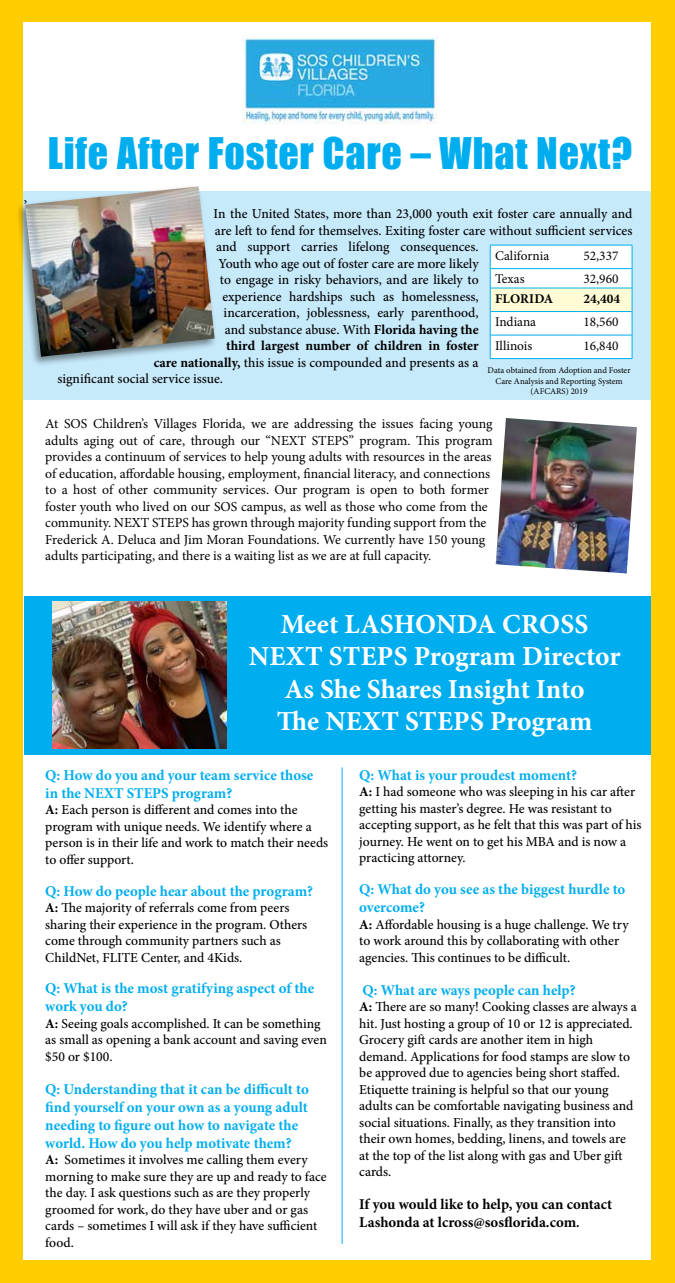
<style>
.page{position:relative;width:675px;height:1283px;background:#fff}
.page>*{position:absolute;margin:0;border:0;box-sizing:border-box;transform-origin:0 0}
.t1{font:40px "Impact";letter-spacing:.02em;color:#00aeef}
.t2{font:700 27.5px/32.5px "Minion Pro";color:#fff;text-align:center}
.t3{font:700 15px/18px "Minion Pro";color:#00aeef}
.t4{font:700 15px/18px "Minion Pro";color:#000}
.t5{font:15px "Minion Pro";color:#000}
.t6{font:500 13.75px/16.5px "Minion Pro";letter-spacing:-.005em;color:#000}
.t7{font:13.75px/16.5px "Minion Pro";color:#000}
.t8{font:700 13.75px "Minion Pro";color:#000}
.t9{font:13.38px "Minion Pro";color:#000}
.t10{font:700 13.38px "Minion Pro";color:#000}
.t11{font:8.75px/10.5px "Minion Pro";color:#000;text-align:center}
.s1{font-weight:700}
.s2{font-size:13.75px}
</style>
<div class="page">
<div style="left:0;top:0;width:675px;height:1282px;background:#ffcd00"></div>
<div style="left:24px;top:22px;width:627px;height:1238px;background:#fff"></div>
<div style="left:24px;top:596px;width:627px;height:158px;background:#00aeef"></div>
<div style="left:24px;top:191px;width:627px;height:208px;background:#c7eafb"></div>
<img style="left:242px;top:38px;width:196px;height:86px">
<hr style="left:342px;top:767px;width:1px;height:477px;background:#00aeef">
<svg style="left:490px;top:245px;width:143px;height:113px;background:#f1faf5"></svg>
<hr style="left:490px;top:358px;width:89px;height:1px;background:#00aeef">
<hr style="left:579px;top:358px;width:53px;height:1px;background:#00aeef">
<img style="left:496px;top:418px;width:141px;height:155px">
<div style="left:15px;top:184px;width:203px;height:184px;background:#000;opacity:.44"></div>
<img style="left:25px;top:186px;width:190px;height:171px">
<img style="left:52px;top:602px;width:175px;height:146px">
<p class="t5" style="left:24px;top:187px;width:5px">,</p>
<h1 class="t1" style="left:48px;top:123px;width:586px">Life After Foster Care – What Next?</h1>
<p class="t6" style="left:214px;top:206px;width:420px">In the United States, more than 23,000 youth exit foster care annually and</p>
<p class="t6" style="left:215px;top:222px;width:419px">are left to fend for themselves. Exiting foster care without sufficient services</p>
<p class="t6" style="left:216px;top:239px;width:264px">and support carries lifelong consequences.</p>
<p class="t6" style="left:219px;top:255px;width:261px">Youth who age out of foster care are more likely</p>
<p class="t6" style="left:220px;top:272px;width:260px">to engage in risky behaviors, and are likely to</p>
<p class="t6" style="left:222px;top:288px;width:258px">experience hardships such as homelessness,</p>
<p class="t6" style="left:224px;top:305px;width:257px">incarceration, joblessness, early parenthood,</p>
<p class="t6" style="left:225px;top:321px;width:255px">and substance abuse. With <span class="s1">Florida having the</span></p>
<p class="t8" style="left:226px;top:336px;width:254px">third largest number of children in foster</p>
<p class="t6" style="left:154px;top:354px;width:326px"><span class="s1">care nationally,</span> this issue is compounded and presents as a</p>
<p class="t6" style="left:57px;top:371px;width:167px">significant social service issue.</p>
<p class="t9" style="left:495px;top:246px;width:56px">California</p>
<p class="t9" style="left:583px;top:246px;width:37px">52,337</p>
<p class="t9" style="left:495px;top:270px;width:31px">Texas</p>
<p class="t9" style="left:583px;top:270px;width:37px">32,960</p>
<p class="t10" style="left:495px;top:289px;width:60px">FLORIDA</p>
<p class="t10" style="left:583px;top:289px;width:38px">24,404</p>
<p class="t9" style="left:495px;top:313px;width:43px">Indiana</p>
<p class="t9" style="left:583px;top:313px;width:37px">18,560</p>
<p class="t9" style="left:495px;top:336px;width:39px">Illinois</p>
<p class="t9" style="left:583px;top:336px;width:37px">16,840</p>
<p class="t11" style="left:488px;top:365px;width:145px">Data obtained from Adoption and Foster<br>Care Analysis and Reporting System (AFCARS) 2019</p>
<p class="t7" style="left:45px;top:415px;width:449px">At SOS Children’s Villages Florida, we are addressing the issues facing young adults aging out of care, through our “NEXT STEPS” program. This program provides a continuum of services to help young adults with resources in the areas of education, affordable housing, employment, financial literacy, and connections to a host of other community services. Our program is open to both former foster youth who lived on our SOS campus, as well as those who come from the community. NEXT STEPS has grown through majority funding support from the Frederick A. Deluca and Jim Moran Foundations. We currently have 150 young adults participating, and there is a waiting list as we are at full capacity.</p>
<h2 class="t2" style="left:249px;top:607px;width:373px">Meet LASHONDA CROSS<br>NEXT STEPS Program Director<br>As She Shares Insight Into<br>The NEXT STEPS Program</h2>
<p class="t3" style="left:45px;top:766px;width:270px">Q: How do you and your team service those in the NEXT STEPS program?</p>
<p class="t6" style="left:45px;top:801px;width:284px"><span class="s1">A:</span> Each person is different and comes into the program with unique needs. We identify where a person is in their life and work to match their needs to offer support.</p>
<p class="t3" style="left:45px;top:881px;width:269px">Q: How do people hear about the program?</p>
<p class="t6" style="left:45px;top:899px;width:263px"><span class="s1">A:</span> The majority of referrals come from peers sharing their experience in the program. Others come through community partners such as ChildNet, FLITE Center, and 4Kids.</p>
<p class="t3" style="left:45px;top:979px;width:270px">Q: What is the most gratifying aspect of the work you do?</p>
<p class="t6" style="left:45px;top:1015px;width:283px"><span class="s1">A:</span> Seeing goals accomplished. It can be something as small as opening a bank account and saving even $50 or $100.</p>
<p class="t3" style="left:45px;top:1080px;width:265px">Q: Understanding that it can be difficult to find yourself on your own as a young adult needing to figure out how to navigate the world. How do you help motivate them?</p>
<p class="t6" style="left:45px;top:1151px;width:283px"><span class="s1">A:</span> Sometimes it involves me calling them every morning to make sure they are up and ready to face the day. I ask questions such as are they properly groomed for work, do they have uber and or gas cards – sometimes I will ask if they have sufficient food.</p>
<p class="t3" style="left:359px;top:766px;width:219px">Q: What is your proudest moment?</p>
<p class="t6" style="left:359px;top:783px;width:284px"><span class="s1">A:</span> I had someone who was sleeping in his car after getting his master’s degree. He was resistant to accepting support, as he felt that this was part of his journey. He went on to get his MBA and is now a practicing attorney.</p>
<p class="t3" style="left:359px;top:880px;width:268px">Q: What do you see as the biggest hurdle to overcome?</p>
<p class="t6" style="left:359px;top:916px;width:271px"><span class="s1">A:</span> Affordable housing is a huge challenge. We try to work around this by collaborating with other agencies. This continues to be difficult.</p>
<p class="t3" style="left:362px;top:980px;width:215px">Q: What are ways people can help?</p>
<p class="t6" style="left:359px;top:998px;width:279px"><span class="s1">A:</span> There are so many! Cooking classes are always a hit. Just hosting a group of 10 or 12 is appreciated.<br>Grocery gift cards are another item in high demand. Applications for food stamps are slow to be approved due to agencies being short staffed.<br>Etiquette training is helpful so that our young adults can be comfortable navigating business and social situations. Finally, as they transition into their own homes, bedding, linens, and towels are at the top of the list along with gas and Uber gift cards.</p>
<p class="t4" style="left:359px;top:1195px;width:255px">If you would like to help, you can contact<br>Lashonda at lcross@sosflorida.com<span class="s2">.</span></p>
</div>
